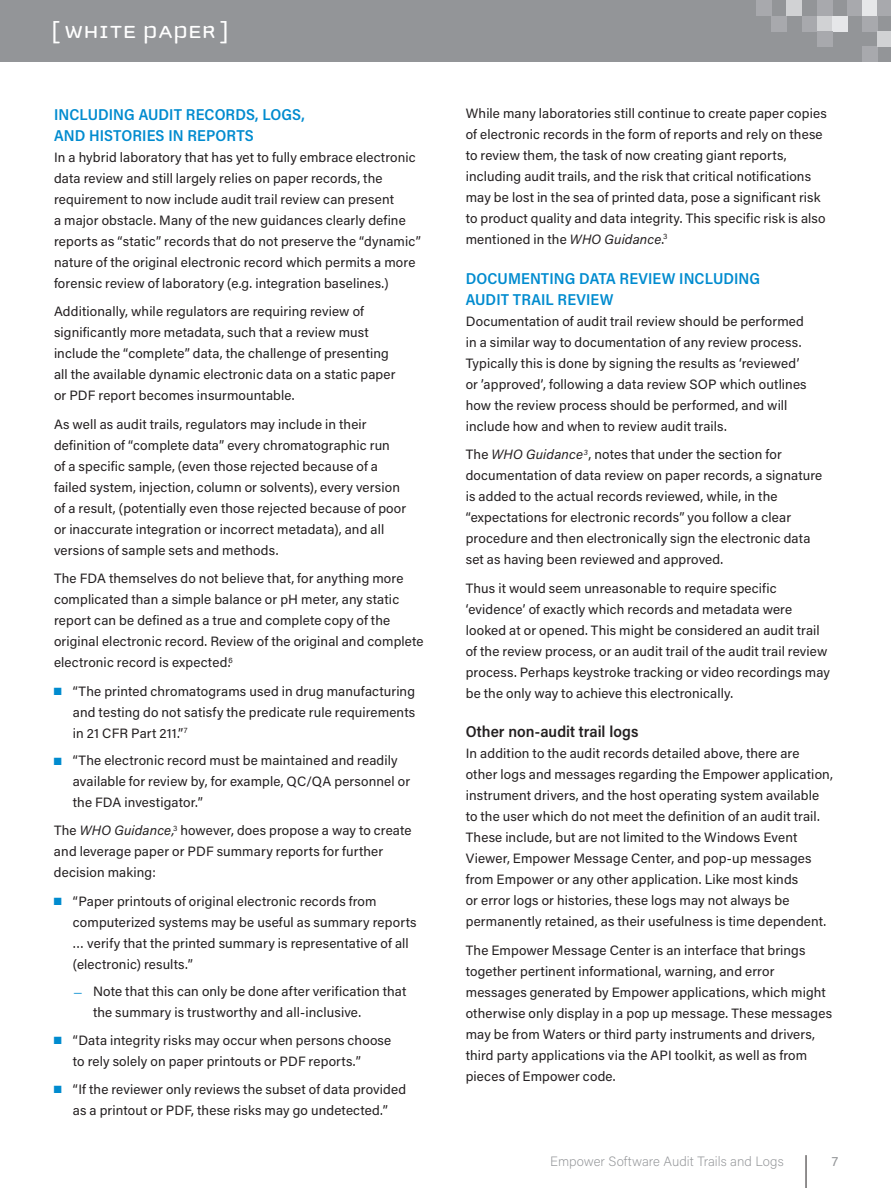
<style>
.page{position:relative;width:891px;height:1188px;background:#fff}
.page>*{position:absolute;margin:0;border:0;box-sizing:border-box;transform-origin:0 0}
.t1{font:25.5px "Cholla Unicase";letter-spacing:.025em;color:#fff;scale:1.1 1}
.t2{font:600 15.75px/21px "Acumin Pro Semi Cond";letter-spacing:.005em;color:#008bcf}
.t3{font:600 15.75px "Acumin Pro Semi Cond";color:#231f20}
.t4{font:13.5px/21px "Acumin Pro";letter-spacing:.01em;color:#231f20}
.t5{font:200 13.5px "Acumin Pro";color:#939598}
.t6{font:13.5px "Acumin Pro";color:#939598}
.s1{color:#008bcf}
.s2{font-style:italic}
.s3{font-size:10.5px;color:#008bcf}
</style>
<div class="page">
<hr style="left:806px;top:1155px;width:1px;height:33px;background:#231f20">
<div style="left:0;top:0;width:891px;height:62px;background:#939598"></div>
<div style="left:756px;top:0;width:15px;height:16px;background:#a8a9ad"></div>
<div style="left:862px;top:47px;width:15px;height:15px;background:#a8a9ad"></div>
<div style="left:771px;top:16px;width:16px;height:15px;background:#a8a9ad"></div>
<div style="left:787px;top:0;width:15px;height:16px;background:#d1d2d4"></div>
<div style="left:802px;top:16px;width:15px;height:15px;background:#a8a9ad"></div>
<div style="left:817px;top:16px;width:15px;height:15px;background:#d1d2d4"></div>
<div style="left:832px;top:16px;width:16px;height:15px;background:#e6e7e9"></div>
<div style="left:817px;top:0;width:15px;height:16px;background:#a8a9ad"></div>
<div style="left:817px;top:31px;width:15px;height:16px;background:#a8a9ad"></div>
<div style="left:862px;top:0;width:15px;height:16px;background:#e6e7e9"></div>
<div style="left:848px;top:0;width:14px;height:16px;background:#a8a9ad"></div>
<div style="left:877px;top:0;width:14px;height:16px;background:#a8a9ad"></div>
<div style="left:862px;top:16px;width:15px;height:15px;background:#a8a9ad"></div>
<div style="left:877px;top:31px;width:14px;height:16px;background:#d1d2d4"></div>
<h1 class="t1" style="left:51px;top:19px;width:163px">[ WHITE PAPER ]</h1>
<p class="t2" style="left:54px;top:103px;width:252px">INCLUDING AUDIT RECORDS, LOGS,<br>AND HISTORIES IN REPORTS</p>
<p class="t4" style="left:54px;top:146px;width:368px">In a hybrid laboratory that has yet to fully embrace electronic data review and still largely relies on paper records, the requirement to now include audit trail review can present<br>a major obstacle. Many of the new guidances clearly define reports as “static” records that do not preserve the “dynamic” nature of the original electronic record which permits a more forensic review of laboratory (e.g. integration baselines.)</p>
<p class="t4" style="left:54px;top:300px;width:343px">Additionally, while regulators are requiring review of significantly more metadata, such that a review must include the “complete” data, the challenge of presenting all the available dynamic electronic data on a static paper or PDF report becomes insurmountable.</p>
<p class="t4" style="left:54px;top:413px;width:354px">As well as audit trails, regulators may include in their definition of “complete data” every chromatographic run<br>of a specific sample, (even those rejected because of a failed system, injection, column or solvents), every version of a result, (potentially even those rejected because of poor or inaccurate integration or incorrect metadata), and all versions of sample sets and methods.</p>
<p class="t4" style="left:54px;top:567px;width:371px">The FDA themselves do not believe that, for anything more complicated than a simple balance or pH meter, any static report can be defined as a true and complete copy of the original electronic record. Review of the original and complete electronic record is expected.<sup>6</sup></p>
<p class="t4" style="left:73px;top:680px;width:344px;text-align:justify;text-indent:-19px"><span class="s1">■</span> “The printed chromatograms used in drug manufacturing and testing do not satisfy the predicate rule requirements in 21 CFR Part 211.”<sup>7</sup></p>
<p class="t4" style="left:73px;top:750px;width:339px;text-indent:-19px"><span class="s1">■</span> “The electronic record must be maintained and readily available for review by, for example, QC/QA personnel or the FDA investigator.”</p>
<p class="t4" style="left:54px;top:819px;width:359px">The <span class="s2">WHO Guidance,</span><sup>3</sup> however, does propose a way to create and leverage paper or PDF summary reports for further decision making:</p>
<p class="t4" style="left:73px;top:890px;width:345px;text-indent:-19px"><span class="s1">■</span> “Paper printouts of original electronic records from computerized systems may be useful as summary reports … verify that the printed summary is representative of all (electronic) results.”</p>
<p class="t4" style="left:93px;top:981px;width:315px;text-indent:-19px"><span class="s3">—</span> Note that this can only be done after verification that the summary is trustworthy and all-inclusive.</p>
<p class="t4" style="left:73px;top:1029px;width:320px;text-indent:-19px"><span class="s1">■</span> “Data integrity risks may occur when persons choose to rely solely on paper printouts or PDF reports.”</p>
<p class="t4" style="left:54px;top:1078px;width:354px;text-align:center"><span class="s1">■</span> “If the reviewer only reviews the subset of data provided as a printout or PDF, these risks may go undetected.”</p>
<p class="t4" style="left:466px;top:102px;width:363px">While many laboratories still continue to create paper copies of electronic records in the form of reports and rely on these to review them, the task of now creating giant reports, including audit trails, and the risk that critical notifications may be lost in the sea of printed data, pose a significant risk to product quality and data integrity. This specific risk is also mentioned in the <span class="s2">WHO Guidance</span>.<sup>3</sup></p>
<p class="t2" style="left:466px;top:267px;width:296px">DOCUMENTING DATA REVIEW INCLUDING<br>AUDIT TRAIL REVIEW</p>
<p class="t4" style="left:466px;top:310px;width:342px">Documentation of audit trail review should be performed in a similar way to documentation of any review process.<br>Typically this is done by signing the results as ‘reviewed’ or ’approved’, following a data review SOP which outlines how the review process should be performed, and will include how and when to review audit trails.</p>
<p class="t4" style="left:466px;top:443px;width:358px">The <span class="s2">WHO Guidance</span><sup>3</sup>, notes that under the section for documentation of data review on paper records, a signature is added to the actual records reviewed, while, in the “expectations for electronic records” you follow a clear procedure and then electronically sign the electronic data set as having been reviewed and approved.</p>
<p class="t4" style="left:466px;top:577px;width:366px">Thus it would seem unreasonable to require specific ‘evidence’ of exactly which records and metadata were looked at or opened. This might be considered an audit trail of the review process, or an audit trail of the audit trail review process. Perhaps keystroke tracking or video recordings may be the only way to achieve this electronically.</p>
<p class="t3" style="left:466px;top:721px;width:174px">Other non-audit trail logs</p>
<p class="t4" style="left:466px;top:743px;width:369px">In addition to the audit records detailed above, there are other logs and messages regarding the Empower application, instrument drivers, and the host operating system available to the user which do not meet the definition of an audit trail.<br>These include, but are not limited to the Windows Event Viewer, Empower Message Center, and pop-up messages from Empower or any other application. Like most kinds<br>or error logs or histories, these logs may not always be permanently retained, as their usefulness is time dependent.</p>
<p class="t4" style="left:466px;top:939px;width:368px">The Empower Message Center is an interface that brings together pertinent informational, warning, and error messages generated by Empower applications, which might otherwise only display in a pop up message. These messages may be from Waters or third party instruments and drivers, third party applications via the API toolkit, as well as from pieces of Empower code.</p>
<p class="t5" style="left:550px;top:1152px;width:235px">Empower Software Audit Trails and Logs</p>
<p class="t6" style="left:832px;top:1151px;width:8px">7</p>
</div>
